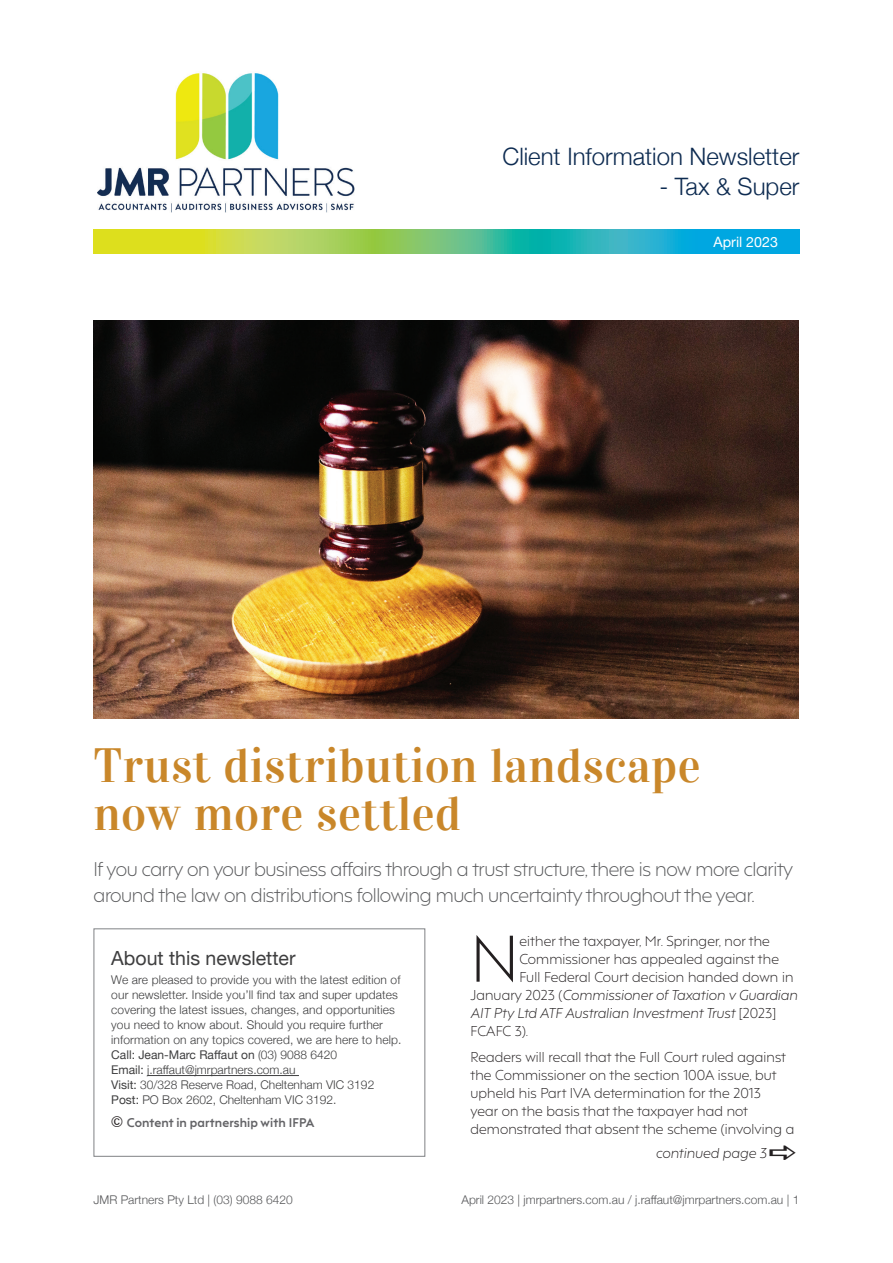
<style>
.page{position:relative;width:893px;height:1263px;background:#fff}
.page>*{position:absolute;margin:0;border:0;box-sizing:border-box;transform-origin:0 0}
.t1{font:300 62.1px "F37 Hooj";color:#231f20}
.t2{font:48px/48px "Vidaloka";letter-spacing:.01em;color:#c9872a}
.t3{font:300 24px "Helvetica Neue";color:#0d2b51}
.t4{font:19.5px "Helvetica Neue";color:#3e3e3f}
.t5{font:300 18.75px/25.5px "F37 Hooj";letter-spacing:-.02em;color:#57585a}
.t6{font:14.25px "Helvetica Neue";color:#fff}
.t7{font:300 13.5px/18px "F37 Hooj";letter-spacing:.01em;color:#231f20}
.t8{font:italic 300 13.5px "F37 Hooj";letter-spacing:.01em;color:#231f20}
.t9{font:300 12px/15px "Helvetica Neue";letter-spacing:.01em;color:#3e3e3f}
.t10{font:300 12px "Helvetica Neue";color:#57585a}
.t11{font:700 12px "F37 Hooj";letter-spacing:.01em;color:#636366}
.s1{font-weight:400}
.s2{font-style:normal}
</style>
<div class="page">
<img style="left:94px;top:321px;width:704px;height:397px">
<svg style="left:94px;top:230px;width:705px;height:23px;background:#6cc384"></svg>
<img style="left:98px;top:73px;width:257px;height:139px">
<hr style="left:147px;top:1075px;width:152px;height:1px;background:#3e3e3f">
<div style="left:94px;top:928px;width:331px;height:229px;border:1px solid #808285"></div>
<h3 class="t3" style="left:502px;top:137px;width:298px">Client Information Newsletter</h3>
<h3 class="t3" style="left:659px;top:167px;width:142px">- Tax &amp; Super</h3>
<p class="t6" style="left:714px;top:232px;width:66px">April 2023</p>
<h2 class="t2" style="left:94px;top:742px;width:609px">Trust distribution landscape now more settled</h2>
<h3 class="t5" style="left:94px;top:854px;width:701px">If you carry on your business affairs through a trust structure, there is now more clarity around the law on distributions following much uncertainty throughout the year.</h3>
<h1 class="t1" style="left:470px;top:907px;width:50px">N</h1>
<p class="t7" style="left:519px;top:930px;width:252px">either the taxpayer, Mr. Springer, nor the</p>
<h3 class="t4" style="left:111px;top:944px;width:186px">About this newsletter</h3>
<p class="t9" style="left:111px;top:972px;width:292px">We are pleased to provide you with the latest edition of our newsletter. Inside you’ll find tax and super updates covering the latest issues, changes, and opportunities you need to know about. Should you require further information on any topics covered, we are here to help.<br><span class="s1">Call: Jean-Marc Raffaut on</span> (03) 9088 6420<br><span class="s1">Email:</span> j.raffaut@jmrpartners.com.au<br><span class="s1">Visit:</span> 30/328 Reserve Road, Cheltenham VIC 3192<br><span class="s1">Post:</span> PO Box 2602, Cheltenham VIC 3192.</p>
<p class="t11" style="left:127px;top:1112px;width:189px">Content in partnership with IFPA</p>
<p class="t7" style="left:519px;top:948px;width:261px">Commissioner has appealed against the</p>
<p class="t7" style="left:519px;top:966px;width:275px">Full Federal Court decision handed down in</p>
<p class="t8" style="left:470px;top:983px;width:328px"><span class="s2">January 2023 (</span>Commissioner of Taxation v Guardian</p>
<p class="t8" style="left:470px;top:1001px;width:307px">AIT Pty Ltd ATF Australian Investment Trust <span class="s2">[2023]</span></p>
<p class="t7" style="left:470px;top:1020px;width:59px">FCAFC 3).</p>
<p class="t7" style="left:470px;top:1047px;width:325px">Readers will recall that the Full Court ruled against the Commissioner on the section 100A issue, but upheld his Part IVA determination for the 2013<br>year on the basis that the taxpayer had not demonstrated that absent the scheme (involving a</p>
<p class="t8" style="left:656px;top:1142px;width:112px">continued page 3</p>
<p class="t10" style="left:94px;top:1190px;width:201px">JMR Partners Pty Ltd | (03) 9088 6420</p>
<p class="t10" style="left:461px;top:1190px;width:339px">April 2023 | jmrpartners.com.au / j.raffaut@jmrpartners.com.au | 1</p>
</div>
